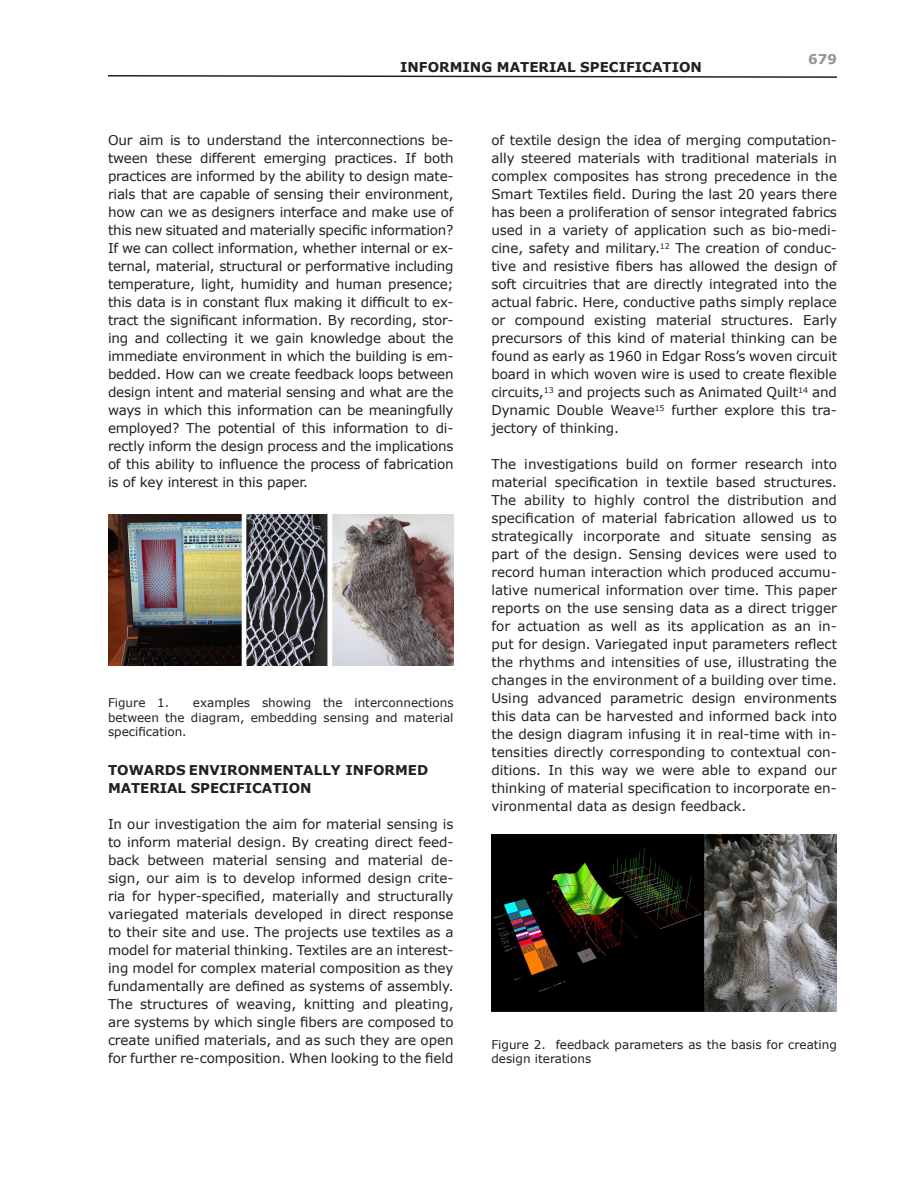
<style>
.page{position:relative;width:918px;height:1188px;background:#fff}
.page>*{position:absolute;margin:0;border:0;box-sizing:border-box;transform-origin:0 0}
.רגיל{font:13.5px/18px "Verdana";letter-spacing:-.005em;color:#231f20;text-align:justify}
._2_Head{font:700 13.5px/18px "Verdana";color:#231f20}
.t1{font:700 13.5px "Verdana";color:#939598}
.t2{font:12px/14.4px "Verdana";color:#231f20;text-align:justify}
</style>
<div class="page">
<svg style="left:108px;top:75px;width:729px;height:3px"></svg>
<img style="left:108px;top:514px;width:346px;height:151px">
<img style="left:491px;top:834px;width:346px;height:178px">
<p class="_2_Head" style="left:400px;top:58px;width:303px">INFORMING MATERIAL SPECIFICATION</p>
<p class="t1" style="left:808px;top:51px;width:30px">679</p>
<p class="רגיל" style="left:108px;top:131px;width:347px">Our aim is to understand the interconnections be&shy;tween these different emerging practices. If both practices are informed by the ability to design mate&shy;rials that are capable of sensing their environment, how can we as designers interface and make use of this new situated and materially specific information?<br>If we can collect information, whether internal or ex&shy;ternal, material, structural or performative including temperature, light, humidity and human presence; this data is in constant flux making it difficult to ex&shy;tract the significant information. By recording, stor&shy;ing and collecting it we gain knowledge about the immediate environment in which the building is em&shy;bedded. How can we create feedback loops between design intent and material sensing and what are the ways in which this information can be meaningfully employed? The potential of this information to di&shy;rectly inform the design process and the implications of this ability to influence the process of fabrication is of key interest in this paper.</p>
<p class="t2" style="left:108px;top:695px;width:347px;text-indent:85px">examples showing the interconnections between the diagram, embedding sensing and material specification.</p>
<p class="t2" style="left:108px;top:695px;width:63px">Figure 1.</p>
<p class="_2_Head" style="left:108px;top:761px;width:322px">TOWARDS ENVIRONMENTALLY INFORMED<br>MATERIAL SPECIFICATION</p>
<p class="רגיל" style="left:108px;top:815px;width:347px">In our investigation the aim for material sensing is to inform material design. By creating direct feed&shy;back between material sensing and material de&shy;sign, our aim is to develop informed design crite&shy;ria for hyper-specified, materially and structurally variegated materials developed in direct response to their site and use. The projects use textiles as a model for material thinking. Textiles are an interest&shy;ing model for complex material composition as they fundamentally are defined as systems of assembly.<br>The structures of weaving, knitting and pleating, are systems by which single fibers are composed to create unified materials, and as such they are open for further re-composition. When looking to the field</p>
<p class="רגיל" style="left:491px;top:131px;width:347px">of textile design the idea of merging computation&shy;ally steered materials with traditional materials in complex composites has strong precedence in the Smart Textiles field. During the last 20 years there has been a proliferation of sensor integrated fabrics used in a variety of application such as bio-medi&shy;cine, safety and military.<sup>12</sup> The creation of conduc&shy;tive and resistive fibers has allowed the design of soft circuitries that are directly integrated into the actual fabric. Here, conductive paths simply replace or compound existing material structures. Early precursors of this kind of material thinking can be found as early as 1960 in Edgar Ross’s woven circuit board in which woven wire is used to create flexible circuits,<sup>13</sup> and projects such as Animated Quilt<sup>14</sup> and Dynamic Double Weave<sup>15</sup> further explore this tra&shy;jectory of thinking.</p>
<p class="רגיל" style="left:491px;top:455px;width:347px">The investigations build on former research into material specification in textile based structures.<br>The ability to highly control the distribution and specification of material fabrication allowed us to strategically incorporate and situate sensing as part of the design. Sensing devices were used to record human interaction which produced accumu&shy;lative numerical information over time. This paper reports on the use sensing data as a direct trigger for actuation as well as its application as an in&shy;put for design. Variegated input parameters reflect the rhythms and intensities of use, illustrating the changes in the environment of a building over time.<br>Using advanced parametric design environments this data can be harvested and informed back into the design diagram infusing it in real-time with in&shy;tensities directly corresponding to contextual con&shy;ditions. In this way we were able to expand our thinking of material specification to incorporate en&shy;vironmental data as design feedback.</p>
<p class="t2" style="left:491px;top:1037px;width:347px">Figure 2. feedback parameters as the basis for creating design iterations</p>
</div>
